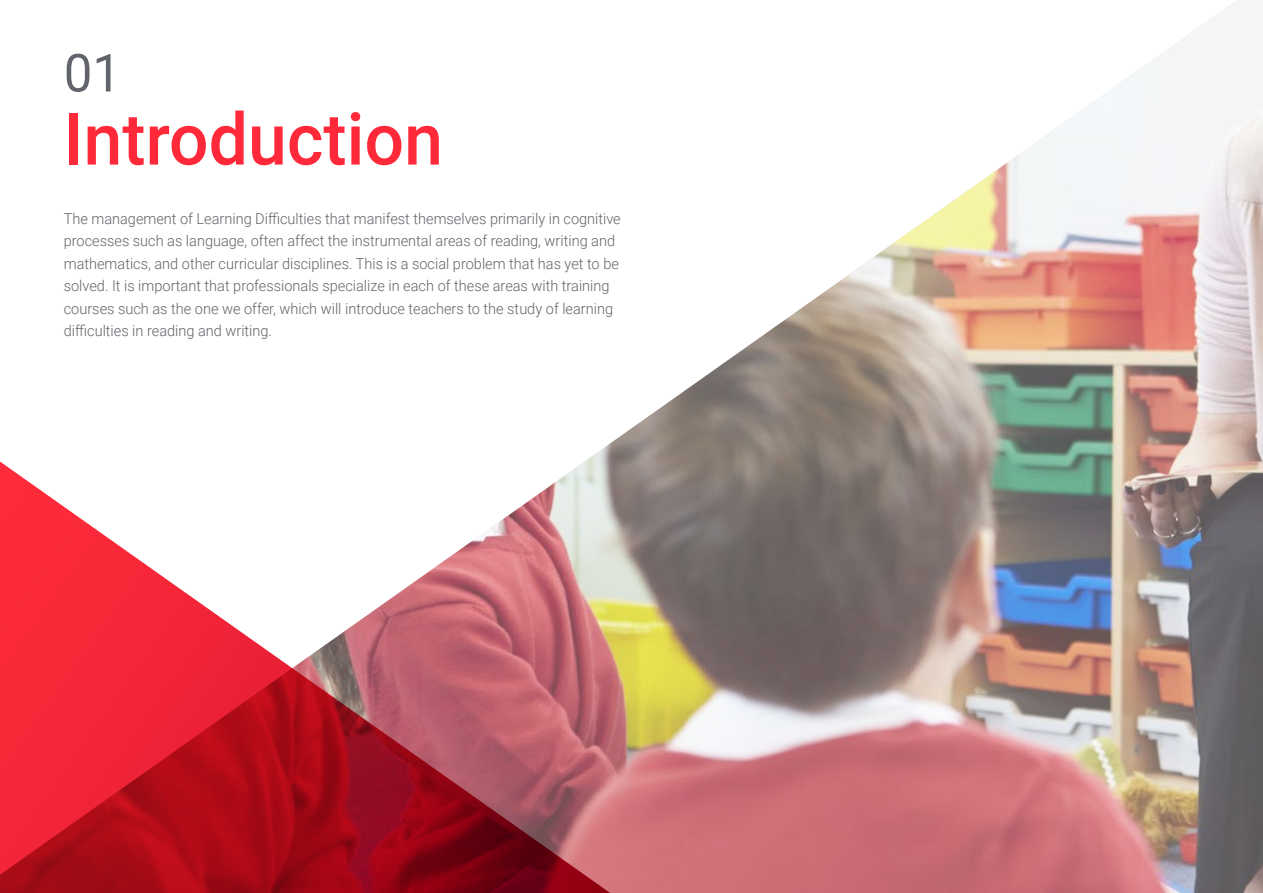
<style>
.page{position:relative;width:1263px;height:893px;background:#fff}
.page>*{position:absolute;margin:0;border:0;box-sizing:border-box;transform-origin:0 0}
.t1{font:500 72px "Roboto";color:#ff293a}
.t2{font:52.5px "Roboto";color:#61646a}
.t3{font:300 15px/22.5px "Roboto";color:#61646a}
</style>
<div class="page">
<img style="left:607px;top:0;width:656px;height:893px">
<svg style="left:0;top:446px;width:640px;height:447px"></svg>
<h2 class="t2" style="left:64px;top:36px;width:59px">01</h2>
<h1 class="t1" style="left:64px;top:89px;width:381px">Introduction</h1>
<p class="t3" style="left:64px;top:207px;width:558px">The management of Learning Difficulties that manifest themselves primarily in cognitive processes such as language, often affect the instrumental areas of reading, writing and mathematics, and other curricular disciplines. This is a social problem that has yet to be solved. It is important that professionals specialize in each of these areas with training courses such as the one we offer, which will introduce teachers to the study of learning difficulties in reading and writing.</p>
</div>
